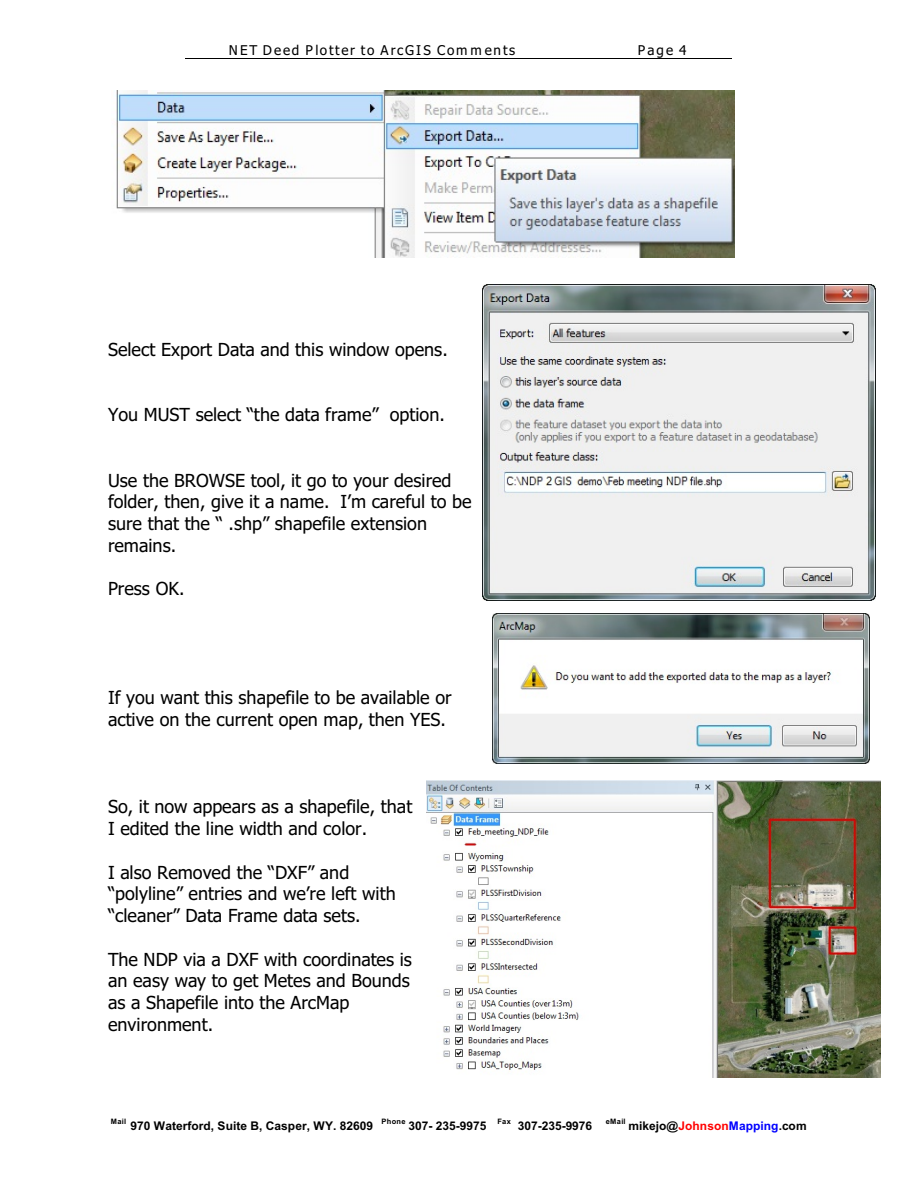
<style>
.page{position:relative;width:918px;height:1188px;background:#fff}
.page>*{position:absolute;margin:0;border:0;box-sizing:border-box;transform-origin:0 0}
.t1{font:18px/21.8px "Tahoma";color:#000}
.t2{font:italic 13.5px "Tahoma";letter-spacing:.135em;color:#000}
.t3{font:700 12px "Arial";color:#000}
.t4{font:700 7.5px "Arial";letter-spacing:.045em;color:#000}
.s1{color:#f00}
.s2{color:#00f}
</style>
<div class="page">
<hr style="left:186px;top:58px;width:546px;height:1px;background:#000">
<img style="left:116px;top:90px;width:619px;height:167px">
<img style="left:482px;top:285px;width:394px;height:316px">
<img style="left:492px;top:613px;width:377px;height:150px">
<img style="left:427px;top:780px;width:453px;height:297px">
<p class="t2" style="left:229px;top:45px;width:288px">NET Deed Plotter to ArcGIS Comments</p>
<p class="t2" style="left:638px;top:45px;width:50px">Page 4</p>
<p class="t1" style="left:108px;top:340px;width:341px">Select Export Data and this window opens.</p>
<p class="t1" style="left:108px;top:405px;width:338px">You MUST select “the data frame” option.</p>
<p class="t1" style="left:108px;top:471px;width:365px">Use the BROWSE tool, it go to your desired folder, then, give it a name. I’m careful to be sure that the “ .shp” shapefile extension remains.</p>
<p class="t1" style="left:108px;top:580px;width:78px">Press OK.</p>
<p class="t1" style="left:108px;top:688px;width:345px">If you want this shapefile to be available or active on the current open map, then YES.</p>
<p class="t1" style="left:108px;top:797px;width:306px">So, it now appears as a shapefile, that<br>I edited the line width and color.</p>
<p class="t1" style="left:108px;top:863px;width:289px">I also Removed the “DXF” and “polyline” entries and we’re left with “cleaner” Data Frame data sets.</p>
<p class="t1" style="left:108px;top:950px;width:305px">The NDP via a DXF with coordinates is an easy way to get Metes and Bounds as a Shapefile into the ArcMap environment.</p>
<p class="t4" style="left:111px;top:1119px;width:17px">Mail</p>
<p class="t3" style="left:130px;top:1121px;width:244px">970 Waterford, Suite B, Casper, WY. 82609</p>
<p class="t4" style="left:382px;top:1119px;width:26px">Phone</p>
<p class="t3" style="left:409px;top:1121px;width:104px">307- 235-9975 <sup>Fax</sup></p>
<p class="t3" style="left:518px;top:1121px;width:76px">307-235-9976</p>
<p class="t4" style="left:606px;top:1119px;width:21px">eMail</p>
<p class="t3" style="left:628px;top:1121px;width:180px">mikejo@<span class="s1">Johnson</span><span class="s2">Mapping</span>.com</p>
</div>
